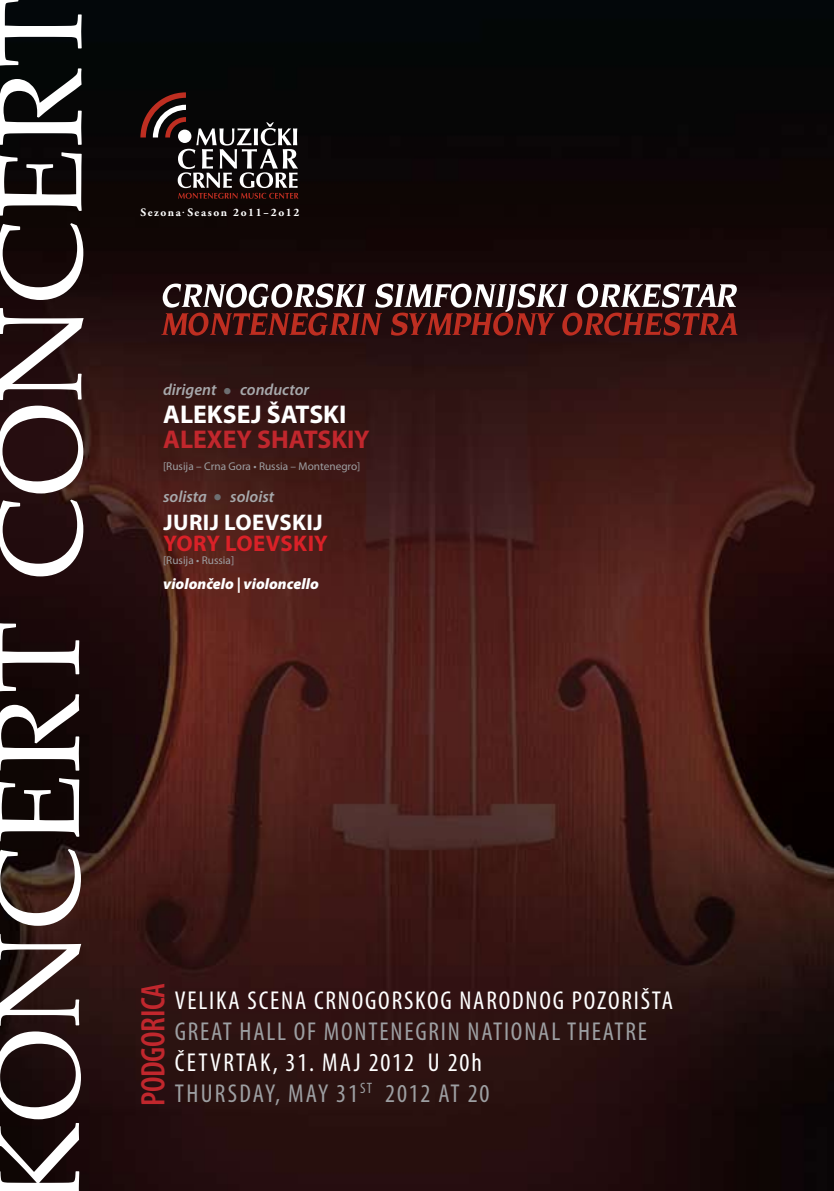
<style>
.page{position:relative;width:834px;height:1191px;background:#fff}
.page>*{position:absolute;margin:0;border:0;box-sizing:border-box;transform-origin:0 0}
.t1{font:118.8px "Palatino Linotype";color:#fff}
.t2{font:600 condensed 34.2px "Myriad Pro";letter-spacing:-.01em;color:#c1272d}
.t3{font:condensed 26px "Myriad Pro";letter-spacing:.07em;color:#fff}
.t4{font:condensed 26px "Myriad Pro";letter-spacing:.07em;color:#9d9fa2}
.t5{font:700 25.8px "Myriad Pro";color:#c1272d}
.t6{font:700 25.8px "Myriad Pro";color:#fff}
.t7{font:700 22.6px "Myriad Pro";letter-spacing:.02em;color:#fff}
.t8{font:700 22.6px "Myriad Pro";letter-spacing:.005em;color:#da2128}
.t9{font:italic 600 16.2px "Myriad Pro";color:#a7a9ac}
.t10{font:italic 900 15.4px "Myriad Pro";color:#fff}
.t11{font:700 11.4px "Adobe Garamond Pro";letter-spacing:.14em;color:#fff}
.t12{font:11.2px "Myriad Pro";color:#9d9fa2}
.s1{font-family:"Adobe Garamond Pro";font-weight:700;font-size:20.6px;color:#6d6f71}
.s2{font-family:"Adobe Garamond Pro";font-weight:700;font-size:20.2px;color:#6d6f71}
</style>
<div class="page">
<img style="left:0;top:0;width:833px;height:1191px">
<svg style="left:140px;top:92px;width:158px;height:107px;background:#372f2e"></svg>
<svg style="left:161px;top:283px;width:576px;height:52px;background:#684140"></svg>
<h1 class="t1" style="left:-45px;top:1208px;width:1214px;rotate:-90deg">KONCERT CONCERT</h1>
<p class="t11" style="left:140px;top:205px;width:160px">Sezona<sup>•</sup> Season 2o11−2o12</p>
<p class="t9" style="left:163px;top:379px;width:147px">dirigent <span class="s1">•</span> conductor</p>
<p class="t6" style="left:163px;top:398px;width:185px">ALEKSEJ ŠATSKI</p>
<p class="t5" style="left:163px;top:422px;width:208px">ALEXEY SHATSKIY</p>
<p class="t12" style="left:163px;top:459px;width:199px">[Rusija – Crna Gora • Russia – Montenegro]</p>
<p class="t9" style="left:163px;top:486px;width:113px">solista <span class="s2">•</span> soloist</p>
<p class="t7" style="left:163px;top:507px;width:128px">JURIJ LOEVSKIJ</p>
<p class="t8" style="left:163px;top:529px;width:130px">YORY LOEVSKIY</p>
<p class="t12" style="left:163px;top:553px;width:73px">[Rusija • Russia]</p>
<p class="t10" style="left:163px;top:574px;width:157px">violončelo | violoncello</p>
<h2 class="t2" style="left:132px;top:1106px;width:125px;rotate:-90deg">PODGORICA</h2>
<p class="t3" style="left:175px;top:984px;width:500px">VELIKA SCENA CRNOGORSKOG NARODNOG POZORIŠTA</p>
<p class="t4" style="left:175px;top:1015px;width:473px">GREAT HALL OF MONTENEGRIN NATIONAL THEATRE</p>
<p class="t3" style="left:175px;top:1046px;width:25px">ČETVRTAK</p>
<p class="t3" style="left:273px;top:1046px;width:210px">, 31. MAJ 2012 U 20H</p>
<p class="t4" style="left:175px;top:1077px;width:53px">THURSDA</p>
<p class="t4" style="left:265px;top:1077px;width:226px">Y, MAY 31<sup>ST</sup> 2012 AT 20</p>
</div>
